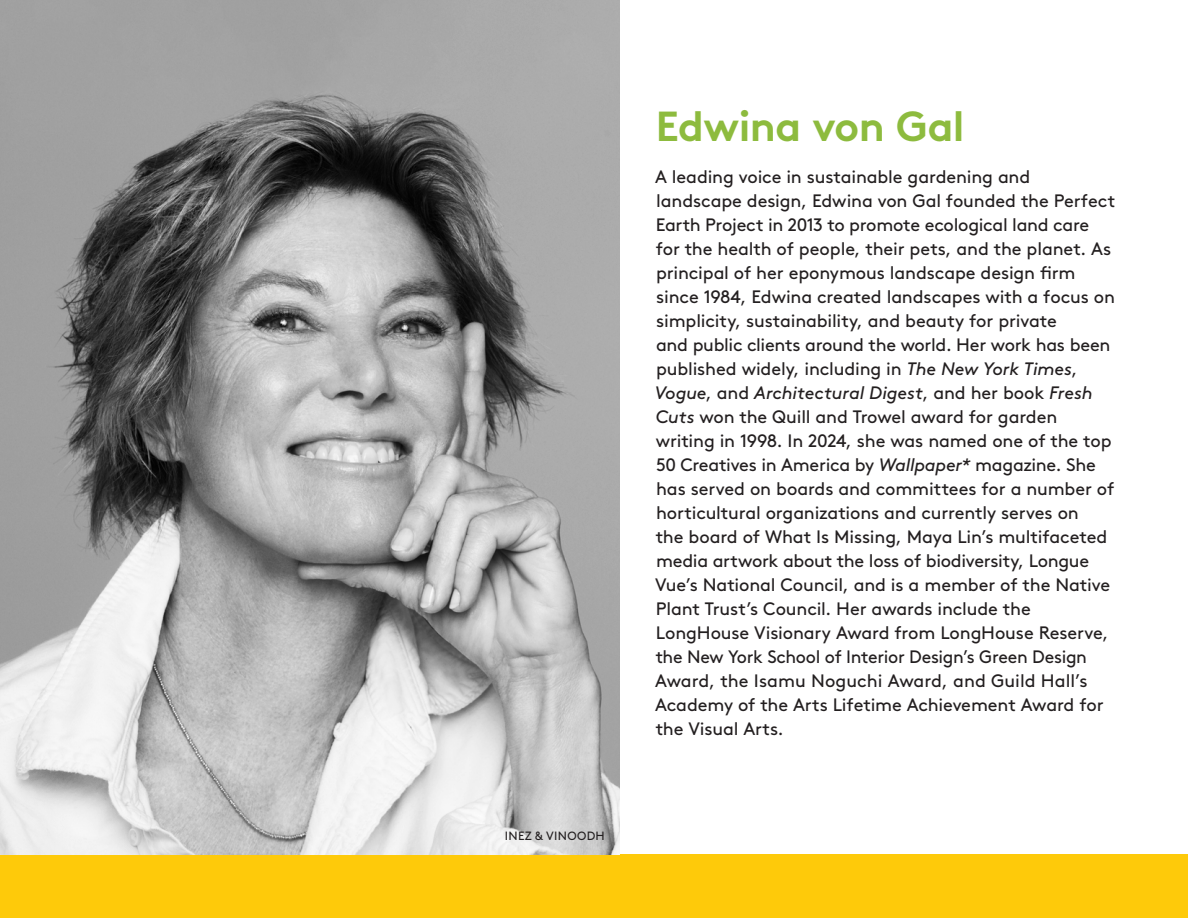
<style>
.page{position:relative;width:1188px;height:918px;background:#fff}
.page>*{position:absolute;margin:0;border:0;box-sizing:border-box;transform-origin:0 0}
.Hed{font:700 42px "Brown";letter-spacing:-.01em;color:#8dbb3e}
.t1{font:18px/24px "Brown";letter-spacing:-.01em;color:#231f20}
.t2{font:12px "Brown";letter-spacing:.025em;color:#231f20}
.s1{font-style:italic}
</style>
<div class="page">
<div style="left:0;top:855px;width:1188px;height:63px;background:#feca0a"></div>
<svg style="left:0;top:0;width:620px;height:855px;background:#a3a3a3"></svg>
<p class="t2" style="left:505px;top:826px;width:101px">INEZ &amp; VINOODH</p>
<p class="Hed" style="left:656px;top:92px;width:310px">Edwina von Gal</p>
<p class="t1" style="left:655px;top:163px;width:462px">A leading voice in sustainable gardening and landscape design, Edwina von Gal founded the Perfect Earth Project in 2013 to promote ecological land care for the health of people, their pets, and the planet. As principal of her eponymous landscape design firm since 1984, Edwina created landscapes with a focus on simplicity, sustainability, and beauty for private<br>and public clients around the world. Her work has been published widely, including in <span class="s1">The New York Times</span>, <span class="s1">Vogue</span>, and <span class="s1">Architectural Digest</span>, and her book <span class="s1">Fresh Cuts</span> won the Quill and Trowel award for garden writing in 1998. In 2024, she was named one of the top 50 Creatives in America by <span class="s1">Wallpaper*</span> magazine. She has served on boards and committees for a number of horticultural organizations and currently serves on<br>the board of What Is Missing, Maya Lin’s multifaceted media artwork about the loss of biodiversity, Longue Vue’s National Council, and is a member of the Native Plant Trust’s Council. Her awards include the LongHouse Visionary Award from LongHouse Reserve, the New York School of Interior Design’s Green Design Award, the Isamu Noguchi Award, and Guild Hall’s Academy of the Arts Lifetime Achievement Award for the Visual Arts.</p>
</div>
